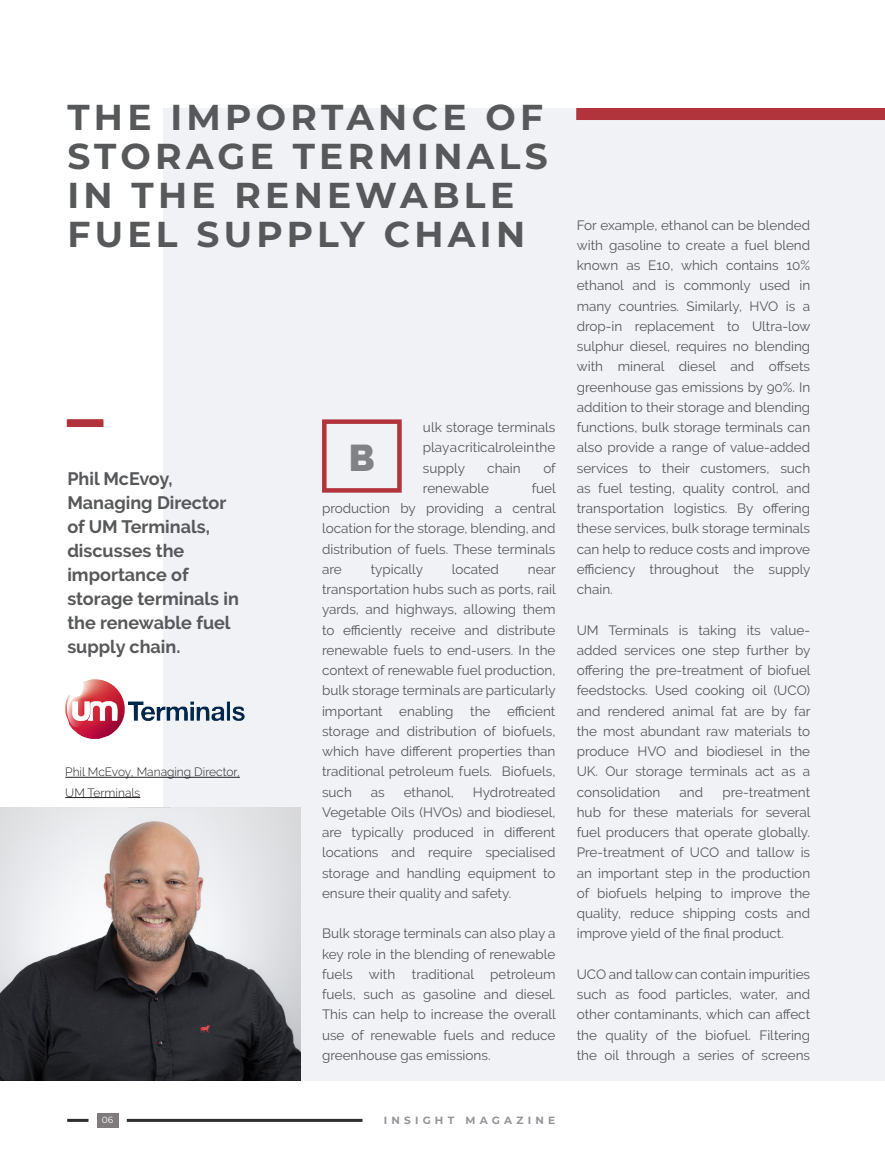
<style>
.page{position:relative;width:885px;height:1161px;background:#fff}
.page>*{position:absolute;margin:0;border:0;box-sizing:border-box;transform-origin:0 0}
.t1{font:800 37.5px "Raleway";color:#808285}
.Headline{font:700 36px/39px "Montserrat";letter-spacing:.12em;color:#57585a}
.Standfirst{font:700 18px/24px "Raleway";color:#57585a}
.Body_Copy{font:13.5px/20.2px "Raleway";color:#57585a;text-align:justify}
.t2{font:300 12px "Raleway";color:#231f20}
.t3{font:700 10.5px "Montserrat";letter-spacing:.4em;color:#939598}
.t4{font:9px "Montserrat";color:#fff}
</style>
<div class="page">
<div style="left:97px;top:1113px;width:21px;height:15px;background:#7f7b7d"></div>
<hr style="left:127px;top:1119px;width:235px;height:3px;background:#2e2d2f">
<hr style="left:67px;top:1119px;width:21px;height:3px;background:#2e2d2f">
<div style="left:163px;top:108px;width:721px;height:972px;background:#f0f2f5"></div>
<div style="left:322px;top:419px;width:79px;height:74px;border:4px solid #b1333b"></div>
<div style="left:67px;top:419px;width:36px;height:8px;background:#b1333b"></div>
<img style="left:0;top:808px;width:301px;height:272px">
<div style="left:576px;top:108px;width:308px;height:12px;background:#b1333b"></div>
<hr style="left:65px;top:777px;width:175px;height:1px;background:#231f20">
<hr style="left:65px;top:797px;width:75px;height:1px;background:#231f20">
<img style="left:65px;top:679px;width:179px;height:60px">
<p class="Headline" style="left:67px;top:96px;width:482px">THE IMPORTANCE OF<br>STORAGE TERMINALS<br>IN THE RENEWABLE<br>FUEL SUPPLY CHAIN</p>
<p class="Standfirst" style="left:67px;top:467px;width:173px">Phil McEvoy,<br>Managing Director of UM Terminals, discusses the importance of storage terminals in the renewable fuel supply chain.</p>
<p class="t2" style="left:65px;top:765px;width:176px">Phil McEvoy, Managing Director,</p>
<p class="t2" style="left:65px;top:785px;width:77px">UM Terminals</p>
<p class="Body_Copy" style="left:423px;top:417px;width:134px">ulk storage terminals play a critical role in the supply</p>
<p class="t1" style="left:349px;top:436px;width:27px">B</p>
<p class="Body_Copy" style="left:487px;top:458px;width:35px">chain</p>
<p class="Body_Copy" style="left:543px;top:458px;width:14px">of</p>
<p class="Body_Copy" style="left:423px;top:478px;width:68px">renewable</p>
<p class="Body_Copy" style="left:322px;top:478px;width:235px;text-indent:210px">fuel production by providing a central location for the storage, blending, and distribution of fuels. These terminals are</p>
<p class="Body_Copy" style="left:370px;top:559px;width:54px">typically</p>
<p class="Body_Copy" style="left:452px;top:559px;width:49px">located</p>
<p class="Body_Copy" style="left:322px;top:559px;width:235px;text-indent:206px">near transportation hubs such as ports, rail yards, and highways, allowing them to efficiently receive and distribute renewable fuels to end-users. In the context of renewable fuel production, bulk storage terminals are particularly important enabling the efficient storage and distribution of biofuels, which have different properties than traditional petroleum fuels. Biofuels, such</p>
<p class="Body_Copy" style="left:322px;top:782px;width:235px;text-indent:151px">Hydrotreated Vegetable Oils (HVOs) and biodiesel, are typically produced in different locations and require specialised storage and handling equipment to ensure their quality and safety.</p>
<p class="Body_Copy" style="left:322px;top:923px;width:235px">Bulk storage terminals can also play a key role in the blending of renewable fuels with traditional petroleum fuels, such as gasoline and diesel.<br>This can help to increase the overall use of renewable fuels and reduce greenhouse gas emissions.</p>
<p class="Body_Copy" style="left:371px;top:782px;width:15px">as</p>
<p class="Body_Copy" style="left:403px;top:782px;width:52px">ethanol,</p>
<p class="Body_Copy" style="left:576px;top:215px;width:235px">For example, ethanol can be blended with gasoline to create a fuel blend known as E10, which contains 10% ethanol and is commonly used in many countries. Similarly, HVO is a drop-in replacement to Ultra-low sulphur diesel, requires no blending with mineral diesel and offsets greenhouse gas emissions by 90%. In addition to their storage and blending functions, bulk storage terminals can also provide a range of value-added services to their customers, such as fuel testing, quality control, and transportation logistics. By offering these services, bulk storage terminals can help to reduce costs and improve efficiency throughout the supply chain.</p>
<p class="Body_Copy" style="left:576px;top:620px;width:235px">UM Terminals is taking its value&shy;added services one step further by offering the pre-treatment of biofuel feedstocks. Used cooking oil (UCO) and rendered animal fat are by far the most abundant raw materials to produce HVO and biodiesel in the UK. Our storage terminals act as a consolidation</p>
<p class="Body_Copy" style="left:679px;top:782px;width:25px">and</p>
<p class="Body_Copy" style="left:576px;top:782px;width:235px;text-indent:146px">pre-treatment hub for these materials for several fuel producers that operate globally.<br>Pre-treatment of UCO and tallow is an important step in the production of biofuels helping to improve the quality, reduce shipping costs and improve yield of the final product.</p>
<p class="Body_Copy" style="left:576px;top:964px;width:235px">UCO and tallow can contain impurities such as food particles, water, and other contaminants, which can affect the quality of the biofuel. Filtering the oil through a series of screens</p>
<p class="t4" style="left:102px;top:1114px;width:13px">06</p>
<p class="t3" style="left:384px;top:1112px;width:173px">INSIGHT MAGAZINE</p>
</div>
